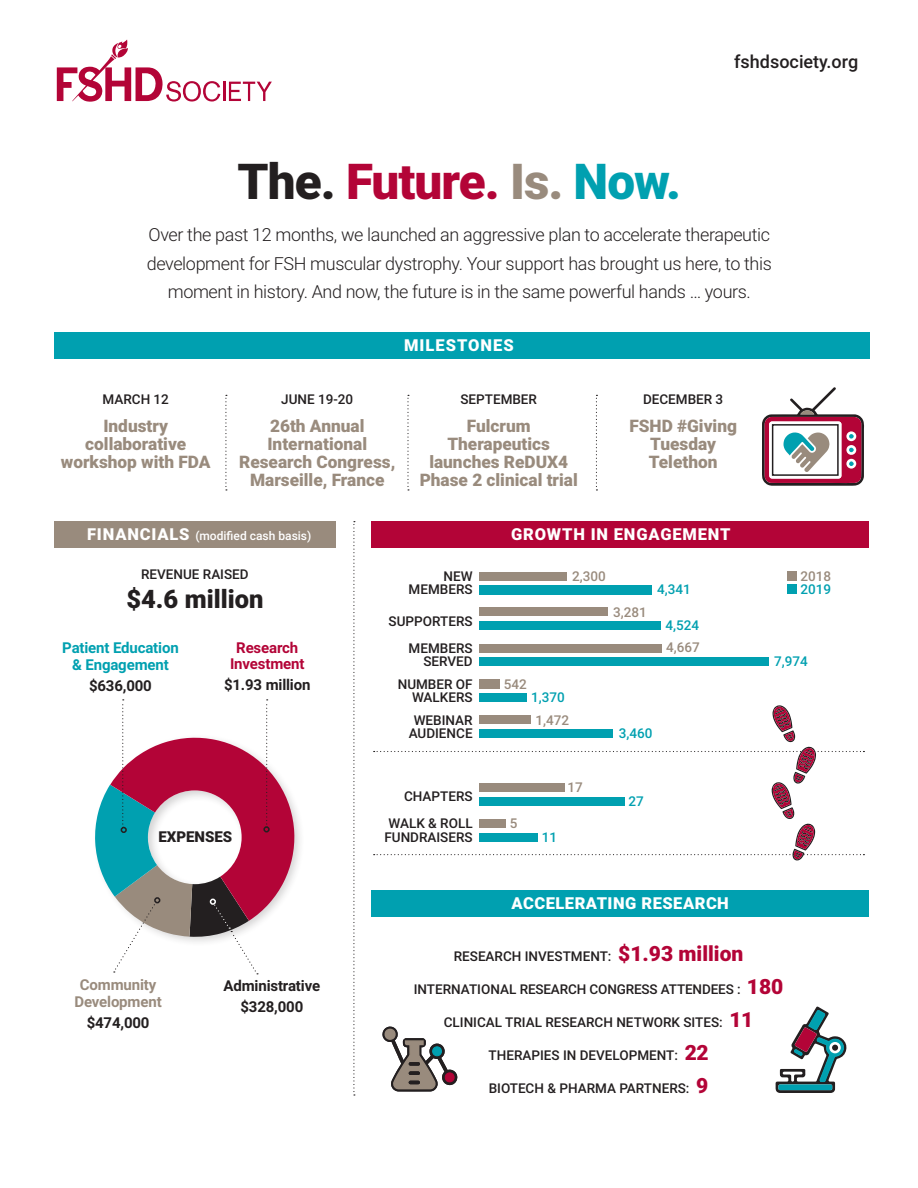
<style>
.page{position:relative;width:918px;height:1188px;background:#fff}
.page>*{position:absolute;margin:0;border:0;box-sizing:border-box;transform-origin:0 0}
.t1{font:900 49.5px "Roboto";letter-spacing:-.02em;color:#b30437}
.t2{font:900 25.5px "Roboto";color:#231f20}
.t3{font:300 18px/28.5px "Roboto";letter-spacing:-.02em;color:#231f20;text-align:center}
.t4{font:500 18px "Roboto";color:#231f20}
.t5{font:900 17.25px/18px "Roboto";color:#998b7d;text-align:center}
.t6{font:900 16.5px "Roboto";letter-spacing:.05em;color:#fff}
.t7{font:900 16.5px "Roboto";letter-spacing:.03em;color:#fff}
.t8{font:700 15px "Roboto";letter-spacing:-.01em;color:#231f20}
.t9{font:700 15px/16.5px "Roboto";letter-spacing:-.01em;color:#00a0b0;text-align:center}
.t10{font:700 15px/16.5px "Roboto";letter-spacing:-.01em;color:#998b7d;text-align:center}
.t11{font:700 15px "Roboto";letter-spacing:-.01em;color:#b30437}
.t12{font:900 15px "Roboto";color:#231f20}
.t13{font:500 13.5px/13.5px "Roboto";color:#231f20;text-align:right}
.t14{font:500 13.5px/13.5px "Roboto";color:#998b7d}
.t15{font:500 13.5px "Roboto";color:#00a0b0}
.t16{font:500 12px "Roboto";color:#fff}
.s1{color:#231f20}
.s2{color:#998b7d}
.s3{color:#00a0b0}
.s4{font-weight:900;font-size:16.5px}
.s5{font-weight:900;font-size:21px;color:#b30437}
</style>
<div class="page">
<div style="left:54px;top:521px;width:282px;height:27px;background:#998b7d"></div>
<div style="left:92px;top:733px;width:213px;height:215px;background:#231f20;opacity:.2"></div>
<svg style="left:762px;top:387px;width:102px;height:99px"></svg>
<svg style="left:225px;top:395px;width:2px;height:95px"></svg>
<svg style="left:407px;top:395px;width:2px;height:95px"></svg>
<svg style="left:596px;top:395px;width:1px;height:95px"></svg>
<div style="left:479px;top:585px;width:173px;height:9px;background:#00a0b0"></div>
<div style="left:479px;top:572px;width:88px;height:9px;background:#998b7d"></div>
<div style="left:479px;top:621px;width:181px;height:9px;background:#00a0b0"></div>
<div style="left:479px;top:608px;width:129px;height:8px;background:#998b7d"></div>
<div style="left:479px;top:657px;width:290px;height:9px;background:#00a0b0"></div>
<div style="left:479px;top:644px;width:183px;height:8px;background:#998b7d"></div>
<div style="left:479px;top:693px;width:48px;height:9px;background:#00a0b0"></div>
<div style="left:479px;top:679px;width:21px;height:9px;background:#998b7d"></div>
<div style="left:787px;top:585px;width:9px;height:9px;background:#00a0b0"></div>
<div style="left:787px;top:572px;width:9px;height:9px;background:#998b7d"></div>
<svg style="left:776px;top:1006px;width:71px;height:87px"></svg>
<svg style="left:353px;top:521px;width:2px;height:575px"></svg>
<svg style="left:382px;top:1026px;width:76px;height:66px"></svg>
<svg style="left:374px;top:705px;width:490px;height:156px"></svg>
<div style="left:54px;top:332px;width:815px;height:27px;background:#00a0b0"></div>
<div style="left:372px;top:521px;width:497px;height:27px;background:#b30437"></div>
<div style="left:372px;top:890px;width:497px;height:27px;background:#00a0b0"></div>
<svg style="left:95px;top:699px;width:200px;height:275px"></svg>
<svg style="left:57px;top:40px;width:215px;height:62px"></svg>
<p class="t4" style="left:734px;top:48px;width:125px">fshdsociety.org</p>
<p class="t1" style="left:238px;top:147px;width:445px"><span class="s1">The.</span> Future. <span class="s2">Is.</span> <span class="s3">Now.</span></p>
<p class="t3" style="left:147px;top:220px;width:627px">Over the past 12 months, we launched an aggressive plan to accelerate therapeutic development for FSH muscular dystrophy. Your support has brought us here, to this moment in history. And now, the future is in the same powerful hands … yours.</p>
<p class="t13" style="left:103px;top:391px;width:68px">MARCH 12</p>
<p class="t5" style="left:61px;top:416px;width:151px">Industry collaborative workshop with FDA</p>
<p class="t6" style="left:404px;top:334px;width:111px">MILESTONES</p>
<p class="t13" style="left:281px;top:391px;width:73px">JUNE 19-20</p>
<p class="t5" style="left:239px;top:416px;width:158px">26th Annual<br>International<br>Research Congress,<br>Marseille, France</p>
<p class="t13" style="left:460px;top:391px;width:78px">SEPTEMBER</p>
<p class="t5" style="left:420px;top:416px;width:160px">Fulcrum<br>Therapeutics launches ReDUX4<br>Phase 2 clinical trial</p>
<p class="t13" style="left:643px;top:391px;width:82px">DECEMBER 3</p>
<p class="t5" style="left:629px;top:416px;width:109px">FSHD #Giving</p>
<p class="t5" style="left:649px;top:434px;width:70px;text-align:left">Tuesday<br>Telethon</p>
<p class="t16" style="left:87px;top:527px;width:226px"><span class="s4">FINANCIALS</span> (modified cash basis)</p>
<p class="t13" style="left:141px;top:567px;width:109px">REVENUE RAISED</p>
<p class="t2" style="left:126px;top:581px;width:139px">$4.6 million</p>
<p class="t11" style="left:236px;top:637px;width:64px">Research</p>
<p class="t11" style="left:230px;top:654px;width:76px">Investment</p>
<p class="t8" style="left:224px;top:675px;width:88px">$1.93 million</p>
<p class="t9" style="left:62px;top:639px;width:118px">Patient Education &amp; Engagement</p>
<p class="t8" style="left:89px;top:675px;width:64px">$636,000</p>
<p class="t12" style="left:158px;top:826px;width:75px">EXPENSES</p>
<p class="t13" style="left:409px;top:568px;width:65px">NEW<br>MEMBERS</p>
<p class="t13" style="left:389px;top:613px;width:86px">SUPPORTERS</p>
<p class="t13" style="left:409px;top:640px;width:65px">MEMBERS<br>SERVED</p>
<p class="t13" style="left:398px;top:676px;width:76px">NUMBER OF<br>WALKERS</p>
<p class="t13" style="left:409px;top:712px;width:65px;text-align:center">WEBINAR<br>AUDIENCE</p>
<p class="t13" style="left:404px;top:789px;width:70px">CHAPTERS</p>
<p class="t13" style="left:384px;top:816px;width:90px;text-align:center">WALK &amp; ROLL<br>FUNDRAISERS</p>
<p class="t6" style="left:511px;top:523px;width:221px">GROWTH IN ENGAGEMENT</p>
<p class="t14" style="left:572px;top:568px;width:35px">2,300</p>
<p class="t14" style="left:613px;top:605px;width:35px">3,281</p>
<p class="t15" style="left:657px;top:580px;width:35px">4,341</p>
<p class="t15" style="left:666px;top:616px;width:35px">4,524</p>
<p class="t14" style="left:666px;top:640px;width:35px">4,667</p>
<p class="t14" style="left:504px;top:677px;width:25px">542</p>
<p class="t15" style="left:531px;top:688px;width:35px">1,370</p>
<p class="t14" style="left:536px;top:713px;width:35px">1,472</p>
<p class="t15" style="left:619px;top:724px;width:35px">3,460</p>
<p class="t14" style="left:510px;top:816px;width:9px">5</p>
<p class="t14" style="left:567px;top:780px;width:17px">17</p>
<p class="t15" style="left:542px;top:827px;width:17px">11</p>
<p class="t15" style="left:629px;top:791px;width:17px">27</p>
<p class="t7" style="left:512px;top:892px;width:219px">ACCELERATING RESEARCH</p>
<p class="t14" style="left:800px;top:568px;width:32px">2018<br><span class="s3">2019</span></p>
<p class="t15" style="left:774px;top:652px;width:35px">7,974</p>
<p class="t10" style="left:74px;top:976px;width:89px">Community<br>Development</p>
<p class="t8" style="left:87px;top:1012px;width:64px">$474,000</p>
<p class="t8" style="left:224px;top:975px;width:98px">Administrative</p>
<p class="t8" style="left:240px;top:996px;width:64px">$328,000</p>
<p class="t13" style="left:454px;top:949px;width:291px">RESEARCH INVESTMENT: <span class="s5">$1.93 million</span></p>
<p class="t13" style="left:414px;top:982px;width:371px">INTERNATIONAL RESEARCH CONGRESS ATTENDEES : <span class="s5">180</span></p>
<p class="t13" style="left:444px;top:1015px;width:311px">CLINICAL TRIAL RESEARCH NETWORK SITES: <span class="s5">11</span></p>
<p class="t13" style="left:489px;top:1048px;width:221px">THERAPIES IN DEVELOPMENT: <span class="s5">22</span></p>
<p class="t13" style="left:489px;top:1081px;width:221px">BIOTECH &amp; PHARMA PARTNERS: <span class="s5">9</span></p>
</div>
